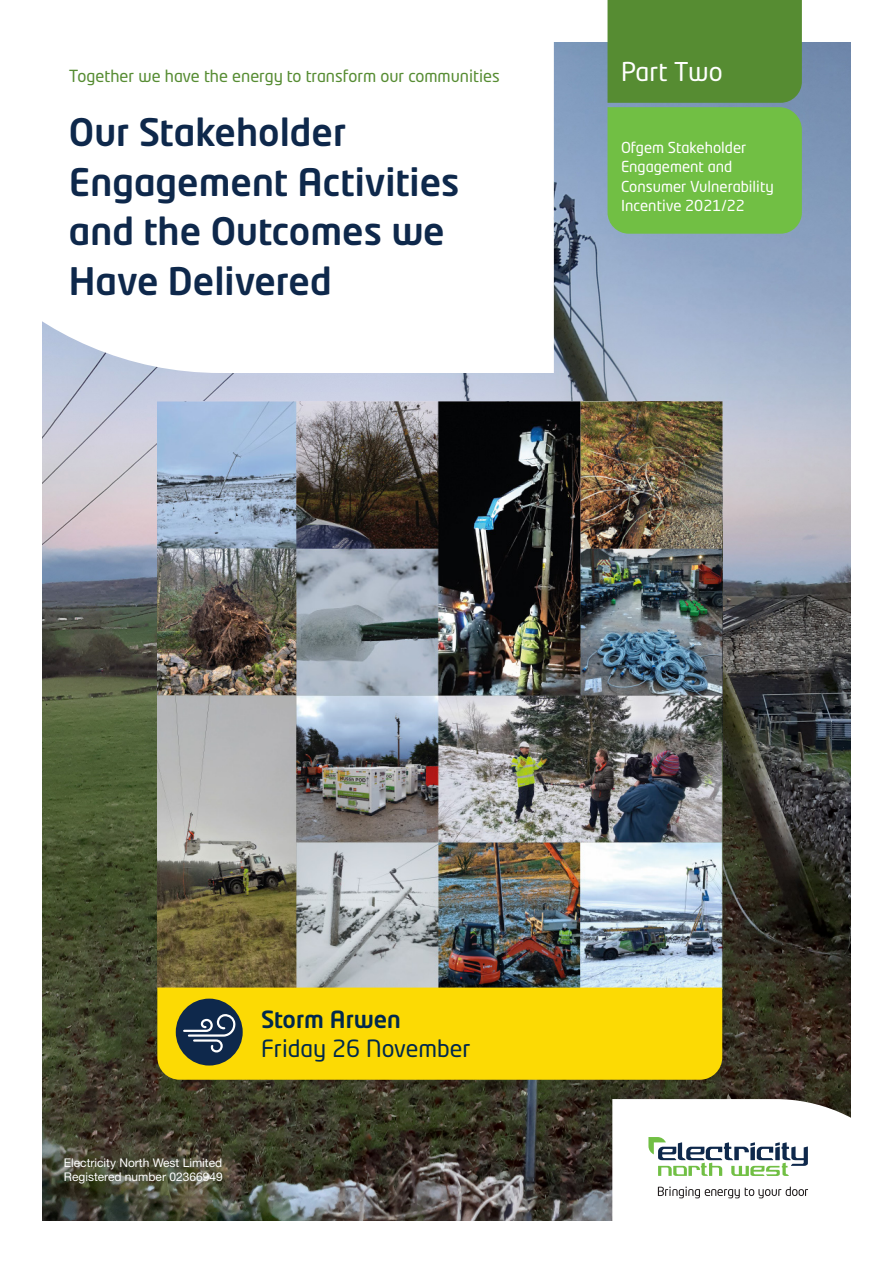
<style>
.page{position:relative;width:893px;height:1263px;background:#fff}
.page>*{position:absolute;margin:0;border:0;box-sizing:border-box;transform-origin:0 0}
.t1{font:500 37.5px/49.5px "Neo Tech Std";color:#0e284b}
.t2{font:25.65px "Neo Tech Std";color:#fff}
.t3{font:23.4px "Neo Tech Std";color:#00284c}
.t4{font:500 23.4px "Neo Tech Std";color:#00284c}
.t5{font:16.5px "Neo Tech Std";color:#568c32}
.t6{font:15px/19.5px "Neo Tech Std";color:#fff}
.t7{font:12px "Helvetica Neue LT";color:#fff}
</style>
<div class="page">
<img style="left:43px;top:43px;width:807px;height:1177px">
<img style="left:157px;top:402px;width:565px;height:585px">
<svg style="left:612px;top:1099px;width:239px;height:122px"></svg>
<svg style="left:42px;top:42px;width:512px;height:331px"></svg>
<svg style="left:648px;top:1137px;width:160px;height:39px"></svg>
<svg style="left:658px;top:1186px;width:150px;height:12px"></svg>
<svg style="left:607px;top:0;width:195px;height:234px;background:#65a740"></svg>
<div style="left:157px;top:987px;width:565px;height:93px;background:#fcda04"></div>
<div style="left:176px;top:998px;width:67px;height:67px;background:#0e284b;border-radius:50%"></div>
<svg style="left:182px;top:1012px;width:55px;height:41px"></svg>
<p class="t5" style="left:69px;top:66px;width:432px">Together we have the energy to transform our communities</p>
<p class="t1" style="left:69px;top:107px;width:392px">Our Stakeholder<br>Engagement Activities and the Outcomes we<br>Have Delivered</p>
<p class="t2" style="left:621px;top:55px;width:103px">Part Two</p>
<p class="t6" style="left:621px;top:137px;width:154px">Ofgem Stakeholder<br>Engagement and<br>Consumer Vulnerability<br>Incentive 2021/22</p>
<p class="t7" style="left:64px;top:1155px;width:160px">Electricity North West Limited</p>
<p class="t7" style="left:64px;top:1170px;width:160px">Registered number 02366949</p>
<p class="t4" style="left:261px;top:1005px;width:141px">Storm Arwen</p>
<p class="t3" style="left:261px;top:1034px;width:211px">Friday 26 November</p>
</div>
